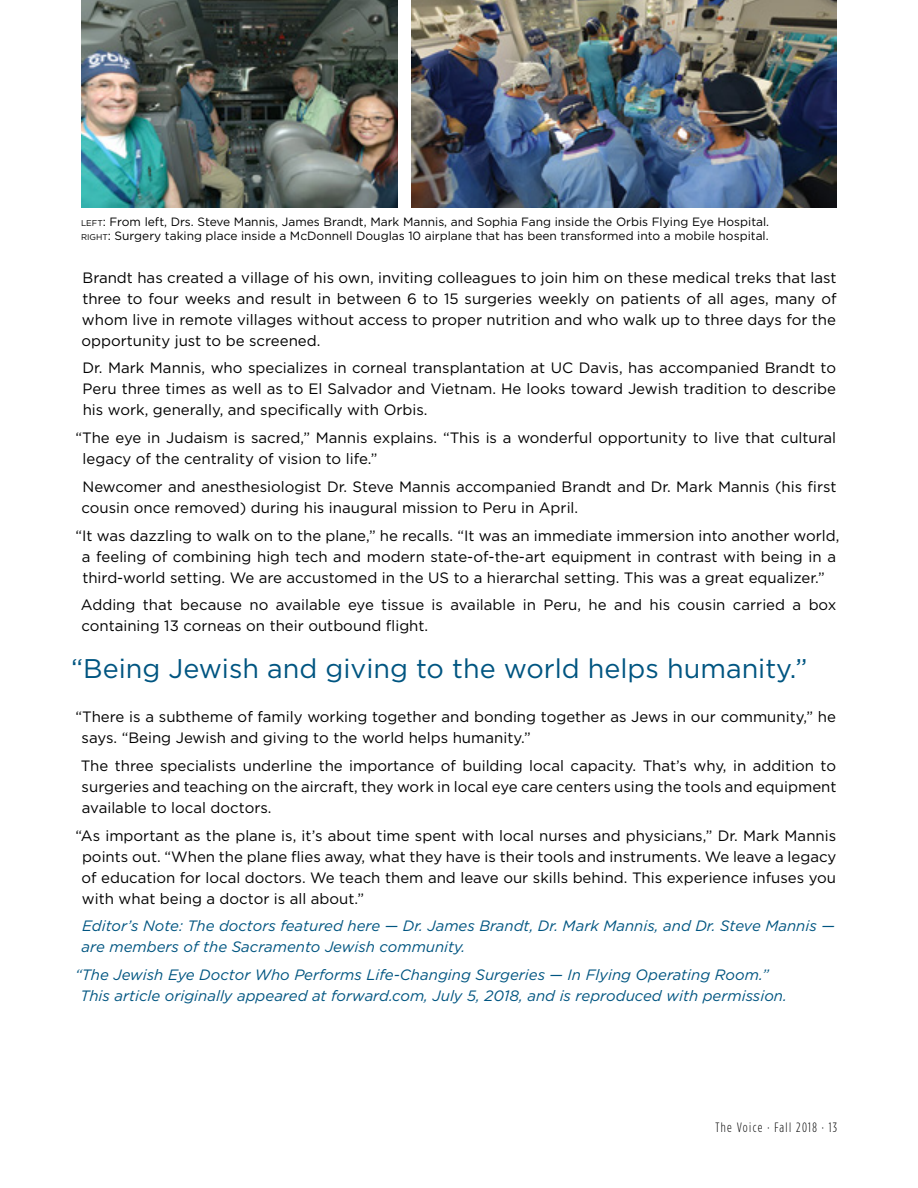
<style>
.page{position:relative;width:918px;height:1188px;background:#fff}
.page>*{position:absolute;margin:0;border:0;box-sizing:border-box;transform-origin:0 0}
.t1{font:27px "Gotham";color:#005581}
.t2{font:15px/21px "Gotham";color:#000;text-align:justify}
.t3{font:italic 15px/21px "Gotham";color:#005581}
.t4{font:300 13.5px "Gotham Condensed";letter-spacing:.1em;color:#000}
.t5{font:12px/14.4px "Gotham";color:#000}
.s1{font-size:8.4px}
.s2{font-style:inherit}
</style>
<div class="page">
<img style="left:81px;top:0;width:317px;height:207px">
<img style="left:411px;top:0;width:426px;height:207px">
<p class="t5" style="left:81px;top:214px;width:690px"><span class="s1">left</span><span class="s2">:</span> From left, Drs. Steve Mannis, James Brandt, Mark Mannis, and Sophia Fang inside the Orbis Flying Eye Hospital. <span class="s1">right</span><span class="s2">:</span> Surgery taking place inside a McDonnell Douglas 10 airplane that has been transformed into a mobile hospital.</p>
<p class="t2" style="left:81px;top:266px;width:757px">Brandt has created a village of his own, inviting colleagues to join him on these medical treks that last three to four weeks and result in between 6 to 15 surgeries weekly on patients of all ages, many of whom live in remote villages without access to proper nutrition and who walk up to three days for the opportunity just to be screened.</p>
<p class="t2" style="left:83px;top:357px;width:755px">Dr. Mark Mannis, who specializes in corneal transplantation at UC Davis, has accompanied Brandt to Peru three times as well as to El Salvador and Vietnam. He looks toward Jewish tradition to describe his work, generally, and specifically with Orbis.</p>
<p class="t2" style="left:83px;top:427px;width:755px;text-indent:-7px">“The eye in Judaism is sacred,” Mannis explains. “This is a wonderful opportunity to live that cultural legacy of the centrality of vision to life.”</p>
<p class="t2" style="left:81px;top:476px;width:757px">Newcomer and anesthesiologist Dr. Steve Mannis accompanied Brandt and Dr. Mark Mannis (his first cousin once removed) during his inaugural mission to Peru in April.</p>
<p class="t2" style="left:76px;top:524px;width:765px;text-align:center">“It was dazzling to walk on to the plane,” he recalls. “It was an immediate immersion into another world, a feeling of combining high tech and modern state-of-the-art equipment in contrast with being in a third-world setting. We are accustomed in the US to a hierarchal setting. This was a great equalizer.”</p>
<p class="t2" style="left:81px;top:594px;width:757px">Adding that because no available eye tissue is available in Peru, he and his cousin carried a box containing 13 corneas on their outbound flight.</p>
<h1 class="t1" style="left:71px;top:654px;width:738px">“Being Jewish and giving to the world helps humanity.”</h1>
<p class="t2" style="left:82px;top:706px;width:756px;text-indent:-6px">“There is a subtheme of family working together and bonding together as Jews in our community,” he says. “Being Jewish and giving to the world helps humanity.”</p>
<p class="t2" style="left:81px;top:755px;width:757px">The three specialists underline the importance of building local capacity. That’s why, in addition to surgeries and teaching on the aircraft, they work in local eye care centers using the tools and equipment available to local doctors.</p>
<p class="t2" style="left:81px;top:824px;width:756px;text-indent:-6px">“As important as the plane is, it’s about time spent with local nurses and physicians,” Dr. Mark Mannis points out. “When the plane flies away, what they have is their tools and instruments. We leave a legacy of education for local doctors. We teach them and leave our skills behind. This experience infuses you with what being a doctor is all about.”</p>
<p class="t3" style="left:82px;top:915px;width:755px">Editor’s Note: The doctors featured here — Dr. James Brandt, Dr. Mark Mannis, and Dr. Steve Mannis — are members of the Sacramento Jewish community.</p>
<p class="t3" style="left:80px;top:964px;width:708px;text-indent:-5px">“The Jewish Eye Doctor Who Performs Life-Changing Surgeries — In Flying Operating Room.”<br>This article originally appeared at forward.com, July 5, 2018, and is reproduced with permission.</p>
<p class="t4" style="left:715px;top:1120px;width:123px">The Voice · Fall 2018 · 13</p>
</div>
